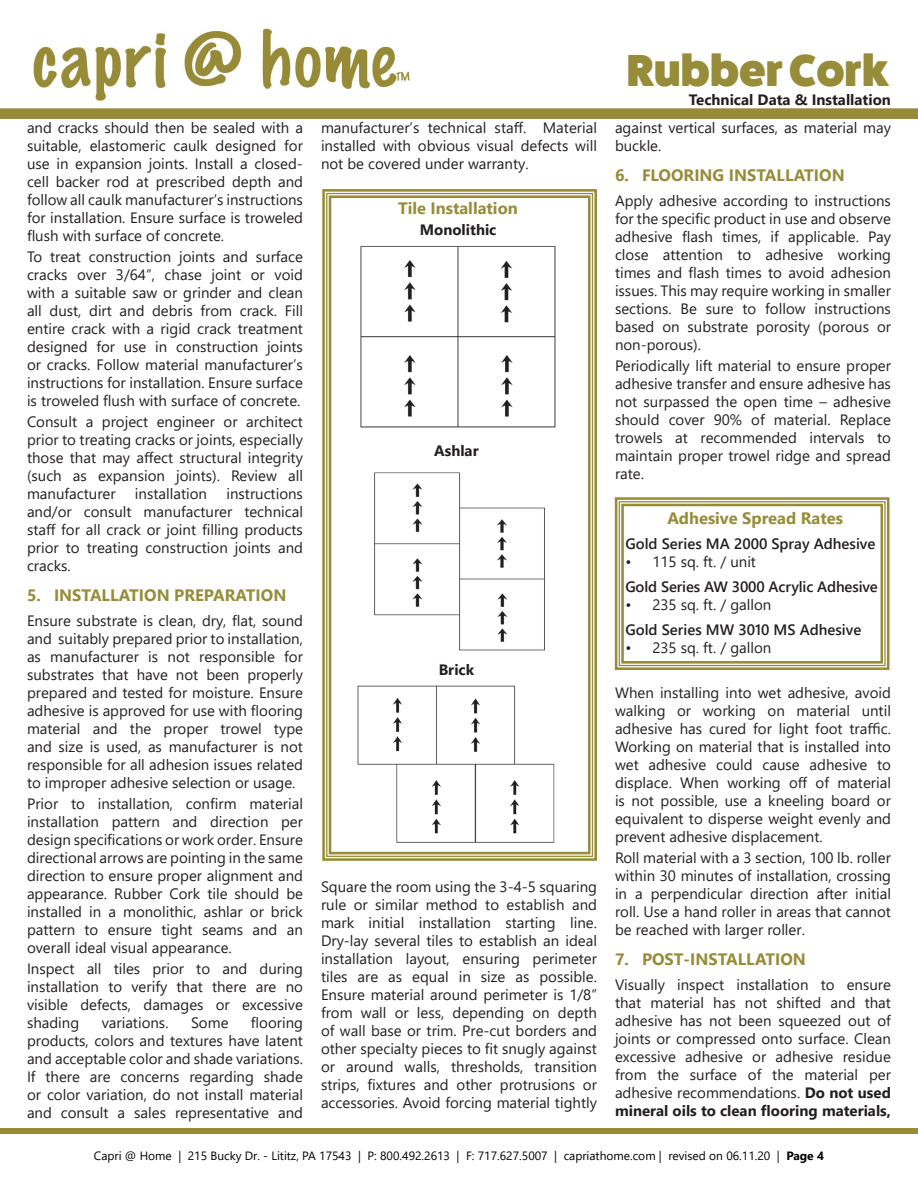
<style>
.page{position:relative;width:918px;height:1188px;background:#fff}
.page>*{position:absolute;margin:0;border:0;box-sizing:border-box;transform-origin:0 0}
.t1{font:800 45px "Fat Frank";color:#968c39}
.t2{font:700 16.5px "Segoe UI";color:#968c39}
.t3{font:15px/18px "Segoe UI";color:#231f20;text-align:justify}
.t4{font:600 15px "Segoe UI";color:#231f20}
.t5{font:700 15px "Segoe UI";color:#231f20}
.t6{font:12px "Segoe UI";color:#000}
.s1{font-weight:700}
</style>
<div class="page">
<div style="left:0;top:108px;width:918px;height:11px;background:#978b38"></div>
<div style="left:0;top:1128px;width:918px;height:6px;background:#978b38"></div>
<img style="left:33px;top:28px;width:377px;height:73px">
<svg style="left:614px;top:497px;width:276px;height:173px"></svg>
<div style="left:619px;top:501px;width:267px;height:165px;border:1px solid #968c39"></div>
<div style="left:621px;top:504px;width:262px;height:160px;border:3px solid #968c39"></div>
<svg style="left:322px;top:189px;width:275px;height:672px"></svg>
<div style="left:326px;top:193px;width:267px;height:664px;border:1px solid #968c39"></div>
<div style="left:329px;top:195px;width:262px;height:659px;border:3px solid #968c39"></div>
<p class="t3" style="left:27px;top:117px;width:278px">and cracks should then be sealed with a suitable, elastomeric caulk designed for use in expansion joints. Install a closed&shy;cell backer rod at prescribed depth and follow all caulk manufacturer’s instructions for installation. Ensure surface is troweled flush with surface of concrete.</p>
<p class="t3" style="left:27px;top:247px;width:278px">To treat construction joints and surface cracks over 3/64”, chase joint or void with a suitable saw or grinder and clean all dust, dirt and debris from crack. Fill entire crack with a rigid crack treatment designed for use in construction joints or cracks. Follow material manufacturer’s instructions for installation. Ensure surface is troweled flush with surface of concrete.</p>
<p class="t3" style="left:27px;top:412px;width:278px">Consult a project engineer or architect prior to treating cracks or joints, especially those that may affect structural integrity (such as expansion joints). Review all manufacturer</p>
<p class="t3" style="left:135px;top:484px;width:74px">installation</p>
<p class="t3" style="left:27px;top:484px;width:278px;text-indent:199px">instructions and/or consult manufacturer technical staff for all crack or joint filling products prior to treating construction joints and cracks.</p>
<p class="t2" style="left:27px;top:580px;width:261px">5. INSTALLATION PREPARATION</p>
<p class="t3" style="left:27px;top:610px;width:278px">Ensure substrate is clean, dry, flat, sound and suitably prepared prior to installation, as manufacturer is not responsible for substrates that have not been properly prepared and tested for moisture. Ensure adhesive is approved for use with flooring material and the proper trowel type and size is used, as manufacturer is not responsible for all adhesion issues related to improper adhesive selection or usage.</p>
<p class="t3" style="left:27px;top:794px;width:278px">Prior to installation, confirm material installation pattern and direction per design specifications or work order. Ensure directional arrows are pointing in the same direction to ensure proper alignment and appearance. Rubber Cork tile should be installed in a monolithic, ashlar or brick pattern to ensure tight seams and an overall ideal visual appearance.</p>
<p class="t3" style="left:27px;top:959px;width:278px">Inspect all tiles prior to and during installation to verify that there are no visible defects, damages or excessive shading</p>
<p class="t3" style="left:27px;top:1013px;width:278px;text-indent:224px">flooring products, colors and textures have latent and acceptable color and shade variations.<br>If there are concerns regarding shade or color variation, do not install material and consult a sales representative and</p>
<p class="t3" style="left:102px;top:1013px;width:68px">variations.</p>
<p class="t3" style="left:191px;top:1013px;width:39px">Some</p>
<p class="t3" style="left:321px;top:117px;width:278px">manufacturer’s technical staff. Material installed with obvious visual defects will not be covered under warranty.</p>
<p class="t2" style="left:398px;top:193px;width:121px">Tile Installation</p>
<p class="t5" style="left:420px;top:216px;width:78px">Monolithic</p>
<p class="t5" style="left:434px;top:436px;width:46px">Ashlar</p>
<p class="t5" style="left:439px;top:655px;width:37px">Brick</p>
<p class="t3" style="left:321px;top:877px;width:278px">Square the room using the 3-4-5 squaring rule or similar method to establish and mark initial installation starting line.<br>Dry-lay several tiles to establish an ideal installation layout, ensuring perimeter tiles are as equal in size as possible.<br>Ensure material around perimeter is 1/8” from wall or less, depending on depth of wall base or trim. Pre-cut borders and other specialty pieces to fit snugly against or around walls, thresholds, transition strips, fixtures and other protrusions or accessories. Avoid forcing material tightly</p>
<h1 class="t1" style="left:627px;top:45px;width:264px">Rubber Cork</h1>
<p class="t5" style="left:689px;top:86px;width:204px">Technical Data &amp; Installation</p>
<p class="t3" style="left:615px;top:117px;width:277px">against vertical surfaces, as material may buckle.</p>
<p class="t2" style="left:615px;top:159px;width:231px">6. FLOORING INSTALLATION</p>
<p class="t3" style="left:615px;top:190px;width:278px">Apply adhesive according to instructions for the specific product in use and observe adhesive flash times, if applicable. Pay close attention to adhesive working times and flash times to avoid adhesion issues. This may require working in smaller sections. Be sure to follow instructions based on substrate porosity (porous or non-porous).</p>
<p class="t3" style="left:615px;top:355px;width:278px">Periodically lift material to ensure proper adhesive transfer and ensure adhesive has not surpassed the open time – adhesive should cover 90% of material. Replace trowels at recommended intervals to maintain proper trowel ridge and spread rate.</p>
<p class="t2" style="left:667px;top:503px;width:177px">Adhesive Spread Rates</p>
<p class="t4" style="left:625px;top:530px;width:252px">Gold Series MA 2000 Spray Adhesive</p>
<p class="t3" style="left:625px;top:551px;width:132px">• 115 sq. ft. / unit</p>
<p class="t4" style="left:625px;top:572px;width:254px">Gold Series AW 3000 Acrylic Adhesive</p>
<p class="t3" style="left:625px;top:594px;width:148px">• 235 sq. ft. / gallon</p>
<p class="t4" style="left:625px;top:615px;width:238px">Gold Series MW 3010 MS Adhesive</p>
<p class="t3" style="left:625px;top:637px;width:148px">• 235 sq. ft. / gallon</p>
<p class="t3" style="left:615px;top:682px;width:278px">When installing into wet adhesive, avoid walking or working on material until adhesive has cured for light foot traffic.<br>Working on material that is installed into wet adhesive could cause adhesive to displace. When working off of material is not possible, use a kneeling board or equivalent to disperse weight evenly and prevent adhesive displacement.</p>
<p class="t3" style="left:615px;top:848px;width:278px">Roll material with a 3 section, 100 lb. roller within 30 minutes of installation, crossing in a perpendicular direction after initial roll. Use a hand roller in areas that cannot be reached with larger roller.</p>
<p class="t2" style="left:615px;top:944px;width:192px">7. POST-INSTALLATION</p>
<p class="t3" style="left:615px;top:974px;width:278px">Visually inspect installation to ensure that material has not shifted and that adhesive has not been squeezed out of joints or compressed onto surface. Clean excessive adhesive or adhesive residue from the surface of the material per adhesive recommendations. <span class="s1">Do not used mineral oils to clean flooring materials,</span></p>
<p class="t6" style="left:94px;top:1144px;width:732px">Capri @ Home | 215 Bucky Dr. - Lititz, PA 17543 | P: 800.492.2613 | F: 717.627.5007 | capriathome.com | revised on 06.11.20 | <span class="s1">Page 4</span></p>
</div>
